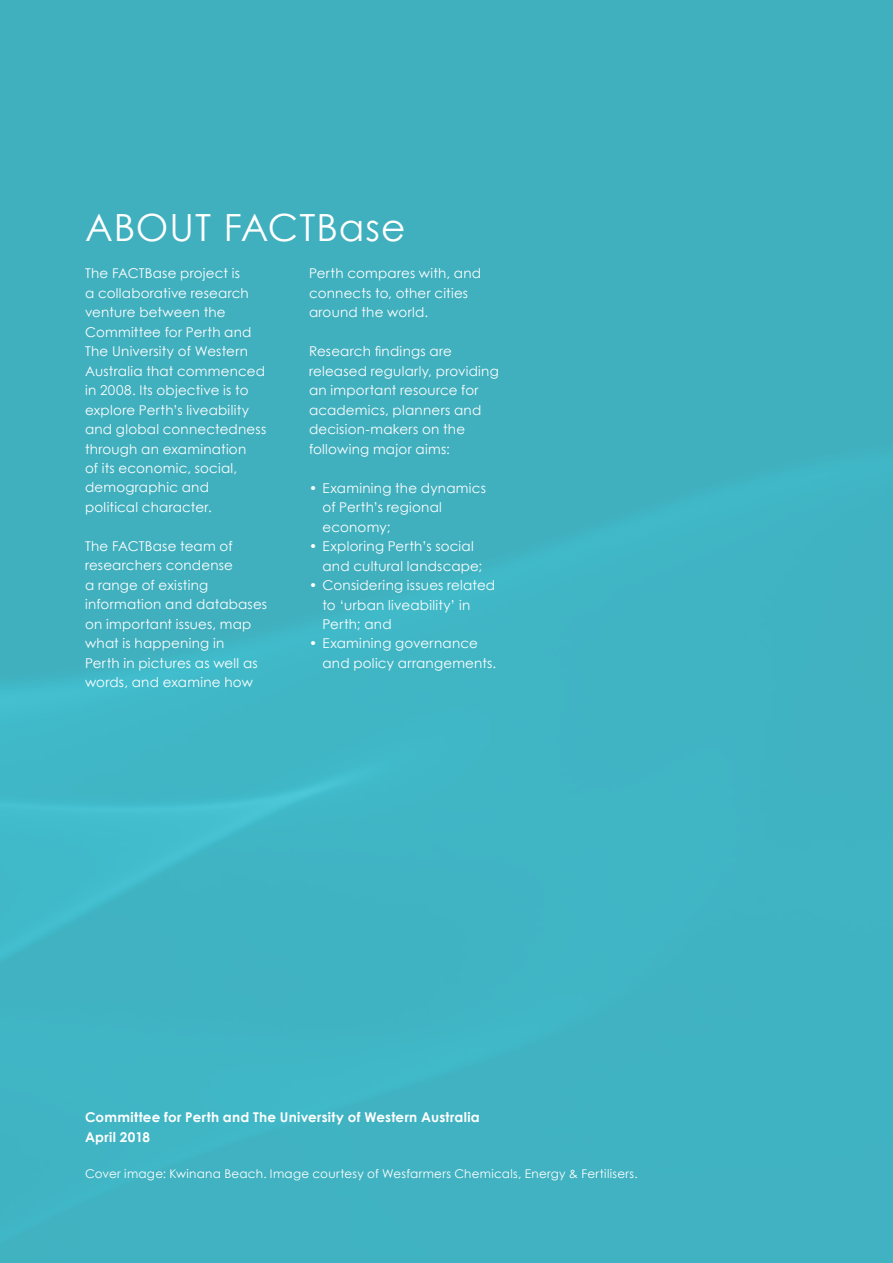
<style>
.page{position:relative;width:893px;height:1263px;background:#40b2c1}
.page>*{position:absolute;margin:0;border:0;box-sizing:border-box;transform-origin:0 0}
.t1{font:37.5px "Century Gothic";letter-spacing:.025em;color:#fff}
.t2{font:13.5px/19.5px "Century Gothic";letter-spacing:.015em;color:#fff}
.t3{font:700 13.5px/19.5px "Century Gothic";letter-spacing:.02em;color:#fff}
.t4{font:12px "Century Gothic";letter-spacing:.025em;color:#fff}
</style>
<div class="page">
<h1 class="t1" style="left:85px;top:201px;width:322px">ABOUT FACTBase</h1>
<p class="t2" style="left:309px;top:263px;width:174px">Perth compares with, and connects to, other cities around the world.</p>
<p class="t2" style="left:309px;top:341px;width:191px">Research findings are released regularly, providing an important resource for academics, planners and decision-makers on the following major aims:</p>
<p class="t2" style="left:322px;top:478px;width:165px;text-indent:-14px">• Examining the dynamics of Perth’s regional economy;</p>
<p class="t2" style="left:322px;top:536px;width:161px;text-indent:-14px">• Exploring Perth’s social and cultural landscape;</p>
<p class="t2" style="left:322px;top:575px;width:174px;text-indent:-14px">• Considering issues related to ‘urban liveability’ in<br>Perth; and</p>
<p class="t2" style="left:322px;top:634px;width:175px;text-indent:-14px">• Examining governance and policy arrangements.</p>
<p class="t2" style="left:85px;top:263px;width:183px">The FACTBase project is<br>a collaborative research venture between the<br>Committee for Perth and<br>The University of Western<br>Australia that commenced in 2008. Its objective is to explore Perth’s liveability and global connectedness through an examination<br>of its economic, social, demographic and<br>political character.</p>
<p class="t2" style="left:85px;top:536px;width:184px">The FACTBase team of researchers condense<br>a range of existing information and databases on important issues, map what is happening in<br>Perth in pictures as well as words, and examine how</p>
<p class="t3" style="left:85px;top:1107px;width:396px">Committee for Perth and The University of Western Australia<br>April 2018</p>
<p class="t4" style="left:85px;top:1165px;width:554px">Cover image: Kwinana Beach. Image courtesy of Wesfarmers Chemicals, Energy &amp; Fertilisers.</p>
</div>
